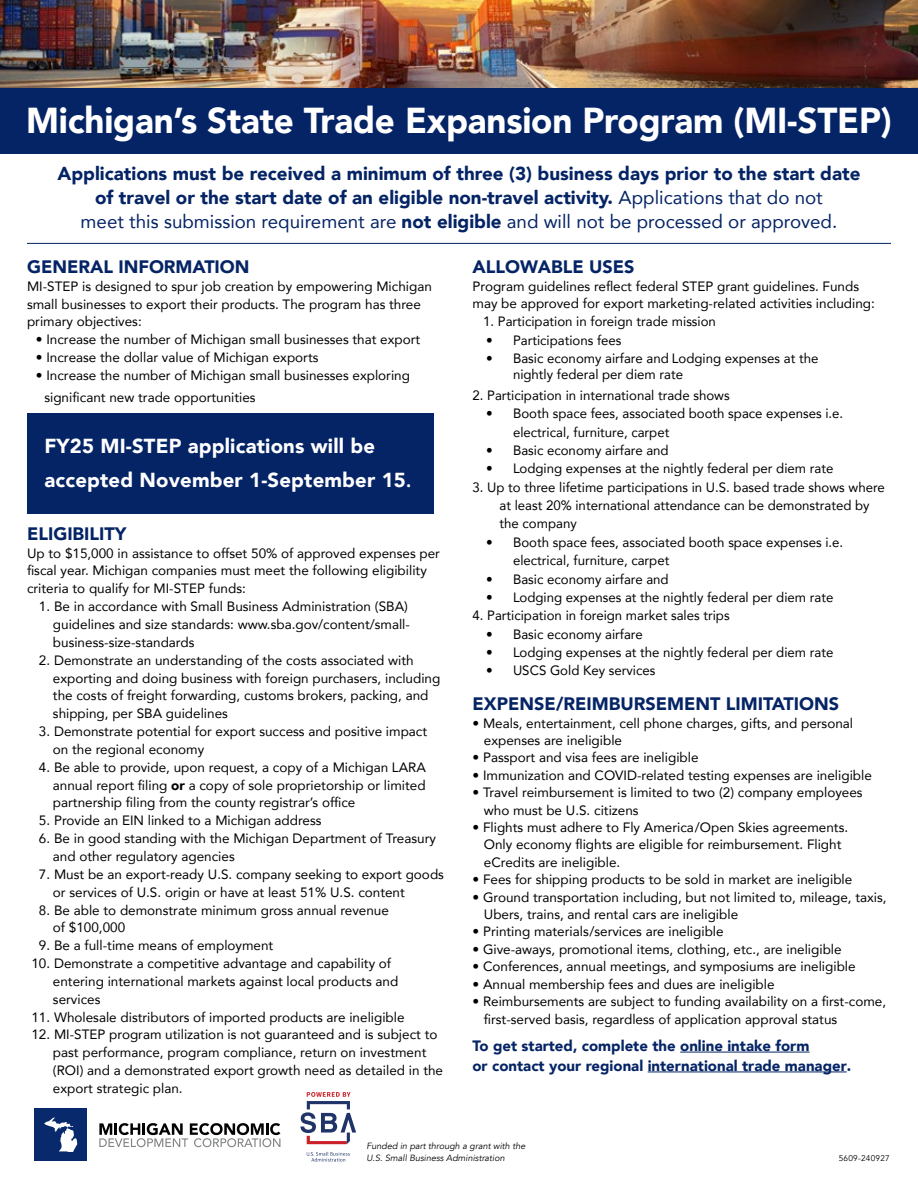
<style>
.page{position:relative;width:918px;height:1188px;background:#fff}
.page>*{position:absolute;margin:0;border:0;box-sizing:border-box;transform-origin:0 0}
.t1{font:900 36px "Avenir";letter-spacing:-.005em;color:#fff}
.t2{font:900 20.25px/33.5px "Avenir";letter-spacing:.01em;color:#fff}
.t3{font:900 18.75px/24px "Avenir";color:#052465;text-align:center}
.t4{font:900 18px "Avenir";color:#052465}
.t5{font:900 15px/19.8px "Avenir";color:#052465}
.t6{font:13.5px/17.9px "Avenir";color:#000}
.t7{font:italic 9px/12px "Avenir";color:#000}
.t8{font:8.25px "Avenir";letter-spacing:.03em;color:#000}
.s1{font-weight:400}
.s2{font-family:"Minion Pro";font-weight:700}
.s3{font-weight:900}
</style>
<div class="page">
<div style="left:27px;top:414px;width:406px;height:100px;background:#052465"></div>
<img style="left:0;top:0;width:918px;height:88px">
<div style="left:0;top:88px;width:918px;height:66px;background:#052465"></div>
<hr style="left:680px;top:1052px;width:130px;height:1px;background:#052465">
<hr style="left:648px;top:1072px;width:199px;height:1px;background:#052465">
<svg style="left:307px;top:1152px;width:43px;height:10px"></svg>
<svg style="left:300px;top:1092px;width:56px;height:52px"></svg>
<div style="left:34px;top:1109px;width:53px;height:52px;background:#08296c"></div>
<svg style="left:44px;top:1118px;width:33px;height:34px"></svg>
<svg style="left:99px;top:1123px;width:181px;height:24px"></svg>
<hr style="left:27px;top:243px;width:864px;height:1px;background:#052465">
<h1 class="t1" style="left:26px;top:90px;width:867px">Michigan’s State Trade Expansion Program (MI-STEP)</h1>
<p class="t3" style="left:58px;top:161px;width:804px">Applications must be received a minimum of three (3) business days prior to the start date of travel or the start date of an eligible non-travel activity. <span class="s1">Applications that do not<br>meet this submission requirement are</span> not eligible <span class="s1">and will not be processed or approved.</span></p>
<h3 class="t4" style="left:27px;top:251px;width:224px">GENERAL INFORMATION</h3>
<p class="t6" style="left:27px;top:277px;width:406px">MI-STEP is designed to spur job creation by empowering Michigan small businesses to export their products. The program has three primary objectives:</p>
<h3 class="t4" style="left:472px;top:251px;width:163px">ALLOWABLE USES</h3>
<p class="t6" style="left:472px;top:277px;width:404px;line-height:17.4px">Program guidelines reflect federal STEP grant guidelines. Funds may be approved for export marketing-related activities including:</p>
<p class="t6" style="left:483px;top:312px;width:234px">1. Participation in foreign trade mission</p>
<p class="t6" style="left:486px;top:331px;width:137px">• Participations fees</p>
<p class="t6" style="left:513px;top:350px;width:307px;line-height:16.2px;text-indent:-27px">• Basic economy airfare and Lodging expenses at the nightly federal per diem rate</p>
<p class="t6" style="left:473px;top:386px;width:259px">2. Participation in international trade shows</p>
<p class="t6" style="left:513px;top:404px;width:332px;line-height:18.3px;text-indent:-27px">• Booth space fees, associated booth space expenses i.e. electrical, furniture, carpet</p>
<p class="t6" style="left:486px;top:441px;width:184px">• Basic economy airfare and</p>
<p class="t6" style="left:486px;top:459px;width:349px">• Lodging expenses at the nightly federal per diem rate</p>
<p class="t6" style="left:500px;top:477px;width:387px;line-height:18.3px;text-indent:-27px">3. Up to three lifetime participations in U.S. based trade shows where at least 20% international attendance can be demonstrated by the company</p>
<p class="t6" style="left:513px;top:533px;width:332px;line-height:18.3px;text-indent:-27px">• Booth space fees, associated booth space expenses i.e. electrical, furniture, carpet</p>
<p class="t6" style="left:486px;top:570px;width:184px">• Basic economy airfare and</p>
<p class="t6" style="left:486px;top:588px;width:349px">• Lodging expenses at the nightly federal per diem rate</p>
<p class="t6" style="left:473px;top:606px;width:259px">4. Participation in foreign market sales trips</p>
<p class="t6" style="left:486px;top:625px;width:158px">• Basic economy airfare</p>
<p class="t6" style="left:486px;top:643px;width:349px">• Lodging expenses at the nightly federal per diem rate</p>
<p class="t6" style="left:486px;top:661px;width:171px">• USCS Gold Key services</p>
<h3 class="t4" style="left:472px;top:689px;width:368px">EXPENSE/REIMBURSEMENT LIMITATIONS</h3>
<p class="t6" style="left:484px;top:714px;width:371px;line-height:17.4px;text-indent:-11px">• Meals, entertainment, cell phone charges, gifts, and personal expenses are ineligible</p>
<p class="t6" style="left:472px;top:748px;width:228px">• Passport and visa fees are ineligible</p>
<p class="t6" style="left:472px;top:766px;width:401px">• Immunization and COVID-related testing expenses are ineligible</p>
<p class="t6" style="left:484px;top:784px;width:380px;line-height:17.4px;text-indent:-11px">• Travel reimbursement is limited to two (2) company employees who must be U.S. citizens</p>
<p class="t6" style="left:484px;top:818px;width:366px;line-height:17.4px;text-indent:-11px">• Flights must adhere to Fly America/Open Skies agreements.<br>Only economy flights are eligible for reimbursement. Flight eCredits are ineligible.</p>
<p class="t6" style="left:472px;top:870px;width:381px">• Fees for shipping products to be sold in market are ineligible</p>
<p class="t6" style="left:484px;top:888px;width:404px;line-height:17.4px;text-indent:-11px">• Ground transportation including, but not limited to, mileage, taxis,<br>Ubers, trains, and rental cars are ineligible</p>
<p class="t6" style="left:472px;top:922px;width:253px">• Printing materials/services are ineligible</p>
<p class="t6" style="left:472px;top:940px;width:371px">• Give-aways, promotional items, clothing, etc., are ineligible</p>
<p class="t6" style="left:472px;top:957px;width:385px">• Conferences, annual meetings, and symposiums are ineligible</p>
<p class="t6" style="left:472px;top:975px;width:304px">• Annual membership fees and dues are ineligible</p>
<p class="t6" style="left:484px;top:992px;width:404px;line-height:17.4px;text-indent:-11px">• Reimbursements are subject to funding availability on a first-come, first-served basis, regardless of application approval status</p>
<p class="t5" style="left:472px;top:1035px;width:380px">To get started, complete the online intake form<br>or contact your regional international trade manager.</p>
<p class="t6" style="left:36px;top:330px;width:386px">• Increase the number of Michigan small businesses that export</p>
<p class="t6" style="left:36px;top:348px;width:284px">• Increase the dollar value of Michigan exports</p>
<p class="t6" style="left:44px;top:363px;width:367px;line-height:22.4px;text-indent:-8px">• Increase the number of Michigan small businesses exploring significant new trade opportunities</p>
<h2 class="t2" style="left:44px;top:429px;width:368px">FY25 MI-STEP applications will be accepted November 1-September 15<span class="s2">.</span></h2>
<h3 class="t4" style="left:27px;top:518px;width:101px">ELIGIBILITY</h3>
<p class="t6" style="left:27px;top:544px;width:415px">Up to $15,000 in assistance to offset 50% of approved expenses per fiscal year. Michigan companies must meet the following eligibility criteria to qualify for MI-STEP funds:</p>
<p class="t6" style="left:53px;top:597px;width:359px;text-indent:-14px">1. Be in accordance with Small Business Administration (SBA) guidelines and size standards: www.sba.gov/content/small&shy;business-size-standards</p>
<p class="t6" style="left:53px;top:651px;width:389px;text-indent:-14px">2. Demonstrate an understanding of the costs associated with exporting and doing business with foreign purchasers, including the costs of freight forwarding, customs brokers, packing, and shipping, per SBA guidelines</p>
<p class="t6" style="left:53px;top:722px;width:376px;text-indent:-14px">3. Demonstrate potential for export success and positive impact on the regional economy</p>
<p class="t6" style="left:53px;top:758px;width:375px;text-align:justify;text-indent:-14px">4. Be able to provide, upon request, a copy of a Michigan LARA annual report filing <span class="s3">or</span> a copy of sole proprietorship or limited partnership filing from the county registrar’s office</p>
<p class="t6" style="left:39px;top:811px;width:284px">5. Provide an EIN linked to a Michigan address</p>
<p class="t6" style="left:53px;top:829px;width:385px;text-indent:-14px">6. Be in good standing with the Michigan Department of Treasury and other regulatory agencies</p>
<p class="t6" style="left:53px;top:865px;width:393px;text-indent:-14px">7. Must be an export-ready U.S. company seeking to export goods or services of U.S. origin or have at least 51% U.S. content</p>
<p class="t6" style="left:53px;top:901px;width:338px;text-indent:-14px">8. Be able to demonstrate minimum gross annual revenue of $100,000</p>
<p class="t6" style="left:39px;top:936px;width:236px">9. Be a full-time means of employment</p>
<p class="t6" style="left:53px;top:954px;width:347px;text-indent:-21px">10. Demonstrate a competitive advantage and capability of entering international markets against local products and services</p>
<p class="t6" style="left:31px;top:1008px;width:375px">11. Wholesale distributors of imported products are ineligible</p>
<p class="t6" style="left:53px;top:1025px;width:392px;text-indent:-21px">12. MI-STEP program utilization is not guaranteed and is subject to past performance, program compliance, return on investment (ROI) and a demonstrated export growth need as detailed in the export strategic plan.</p>
<p class="t7" style="left:366px;top:1140px;width:160px">Funded in part through a grant with the<br>U.S. Small Business Administration</p>
<p class="t8" style="left:839px;top:1153px;width:53px">5609-240927</p>
</div>
